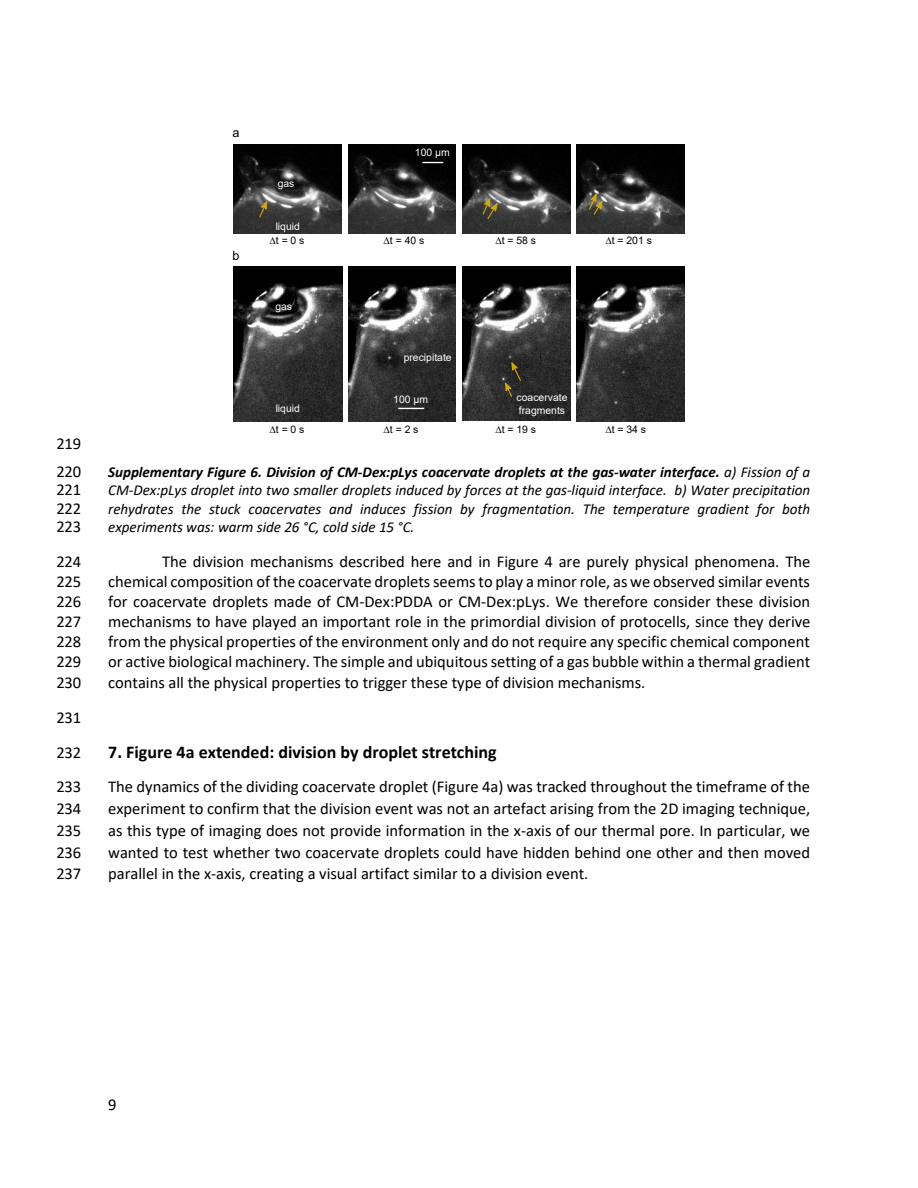
<style>
.page{position:relative;width:918px;height:1188px;background:#fff}
.page>*{position:absolute;margin:0;border:0;box-sizing:border-box;transform-origin:0 0}
.t1{font:700 18px "Calibri";color:#000}
.t2{font:16.5px/28px "Calibri";color:#000}
.t3{font:italic 15.15px "Calibri";letter-spacing:-.005em;color:#000}
.t4{font:italic 700 15.15px "Calibri";letter-spacing:-.005em;color:#000}
.t5{font:12.75px "font 0000000026 a 14214";color:#000}
.t6{font:10.35px/13px "font 0000000026 a 14214";color:#fff}
.t7{font:10.35px "font 0000000026 a 14214";color:#000}
.s1{font-weight:400}
</style>
<div class="page">
<img style="left:234px;top:145px;width:108px;height:89px">
<img style="left:348px;top:145px;width:108px;height:89px">
<img style="left:462px;top:145px;width:108px;height:89px">
<img style="left:576px;top:145px;width:108px;height:89px">
<svg style="left:588px;top:192px;width:18px;height:24px"></svg>
<svg style="left:258px;top:199px;width:12px;height:20px"></svg>
<svg style="left:482px;top:196px;width:19px;height:24px"></svg>
<svg style="left:422px;top:162px;width:21px;height:1px"></svg>
<img style="left:234px;top:267px;width:108px;height:155px">
<img style="left:348px;top:267px;width:108px;height:154px">
<img style="left:462px;top:267px;width:108px;height:154px">
<img style="left:576px;top:267px;width:108px;height:154px">
<svg style="left:502px;top:360px;width:20px;height:38px"></svg>
<svg style="left:398px;top:408px;width:26px;height:1px"></svg>
<p class="t2" style="left:56px;top:430px;width:26px">219<br>220</p>
<p class="t5" style="left:232px;top:125px;width:9px">a</p>
<p class="t5" style="left:232px;top:249px;width:9px">b</p>
<p class="t6" style="left:415px;top:146px;width:36px">100 µm</p>
<p class="t6" style="left:278px;top:176px;width:18px">gas</p>
<p class="t6" style="left:276px;top:220px;width:26px">liquid</p>
<p class="t7" style="left:270px;top:235px;width:36px">∆t = 0 s</p>
<p class="t7" style="left:384px;top:235px;width:42px">∆t = 40 s</p>
<p class="t7" style="left:495px;top:235px;width:42px">∆t = 58 s</p>
<p class="t7" style="left:605px;top:235px;width:48px">∆t = 201 s</p>
<p class="t6" style="left:275px;top:300px;width:18px">gas</p>
<p class="t6" style="left:276px;top:402px;width:26px">liquid</p>
<p class="t6" style="left:404px;top:351px;width:49px">precipitate</p>
<p class="t6" style="left:393px;top:393px;width:36px">100 µm</p>
<p class="t6" style="left:517px;top:390px;width:52px">coacervate fragments</p>
<p class="t7" style="left:270px;top:423px;width:36px">∆t = 0 s</p>
<p class="t7" style="left:384px;top:423px;width:36px">∆t = 2 s</p>
<p class="t7" style="left:495px;top:423px;width:42px">∆t = 19 s</p>
<p class="t7" style="left:605px;top:423px;width:42px">∆t = 34 s</p>
<p class="t4" style="left:108px;top:463px;width:704px">Supplementary Figure 6. Division of CM-Dex:pLys coacervate droplets at the gas-water interface. <span class="s1">a) Fission of a</span></p>
<p class="t2" style="left:56px;top:476px;width:26px">221</p>
<p class="t3" style="left:108px;top:481px;width:704px">CM-Dex:pLys droplet into two smaller droplets induced by forces at the gas-liquid interface. b) Water precipitation</p>
<p class="t2" style="left:56px;top:494px;width:26px">222</p>
<p class="t3" style="left:108px;top:499px;width:704px">rehydrates the stuck coacervates and induces fission by fragmentation. The temperature gradient for both</p>
<p class="t2" style="left:56px;top:512px;width:26px">223</p>
<p class="t3" style="left:108px;top:518px;width:308px">experiments was: warm side 26 °C, cold side 15 °C.</p>
<p class="t2" style="left:56px;top:547px;width:26px">224</p>
<p class="t2" style="left:162px;top:547px;width:650px">The division mechanisms described here and in Figure 4 are purely physical phenomena. The</p>
<p class="t2" style="left:56px;top:568px;width:26px">225</p>
<p class="t2" style="left:108px;top:568px;width:703px">chemical composition of the coacervate droplets seems to play a minor role, as we observed similar events</p>
<p class="t2" style="left:56px;top:588px;width:26px">226</p>
<p class="t2" style="left:108px;top:588px;width:704px">for coacervate droplets made of CM-Dex:PDDA or CM-Dex:pLys. We therefore consider these division</p>
<p class="t2" style="left:56px;top:608px;width:26px">227</p>
<p class="t2" style="left:108px;top:608px;width:704px">mechanisms to have played an important role in the primordial division of protocells, since they derive</p>
<p class="t2" style="left:56px;top:628px;width:26px">228</p>
<p class="t2" style="left:108px;top:628px;width:703px">from the physical properties of the environment only and do not require any specific chemical component</p>
<p class="t2" style="left:56px;top:648px;width:26px">229</p>
<p class="t2" style="left:108px;top:648px;width:704px">or active biological machinery. The simple and ubiquitous setting of a gas bubble within a thermal gradient</p>
<p class="t2" style="left:56px;top:668px;width:26px">230</p>
<p class="t2" style="left:108px;top:668px;width:539px">contains all the physical properties to trigger these type of division mechanisms.</p>
<p class="t2" style="left:56px;top:700px;width:26px;line-height:35.2px">231<br>232</p>
<p class="t1" style="left:108px;top:741px;width:390px">7. Figure 4a extended: division by droplet stretching</p>
<p class="t2" style="left:56px;top:773px;width:26px">233</p>
<p class="t2" style="left:108px;top:773px;width:703px">The dynamics of the dividing coacervate droplet (Figure 4a) was tracked throughout the timeframe of the</p>
<p class="t2" style="left:56px;top:794px;width:26px">234</p>
<p class="t2" style="left:108px;top:794px;width:704px">experiment to confirm that the division event was not an artefact arising from the 2D imaging technique,</p>
<p class="t2" style="left:56px;top:816px;width:26px">235</p>
<p class="t2" style="left:108px;top:816px;width:703px">as this type of imaging does not provide information in the x-axis of our thermal pore. In particular, we</p>
<p class="t2" style="left:56px;top:838px;width:26px">236</p>
<p class="t2" style="left:108px;top:838px;width:703px">wanted to test whether two coacervate droplets could have hidden behind one other and then moved</p>
<p class="t2" style="left:56px;top:859px;width:26px">237</p>
<p class="t2" style="left:108px;top:859px;width:482px">parallel in the x-axis, creating a visual artifact similar to a division event.</p>
<p class="t2" style="left:108px;top:1090px;width:10px">9</p>
</div>
